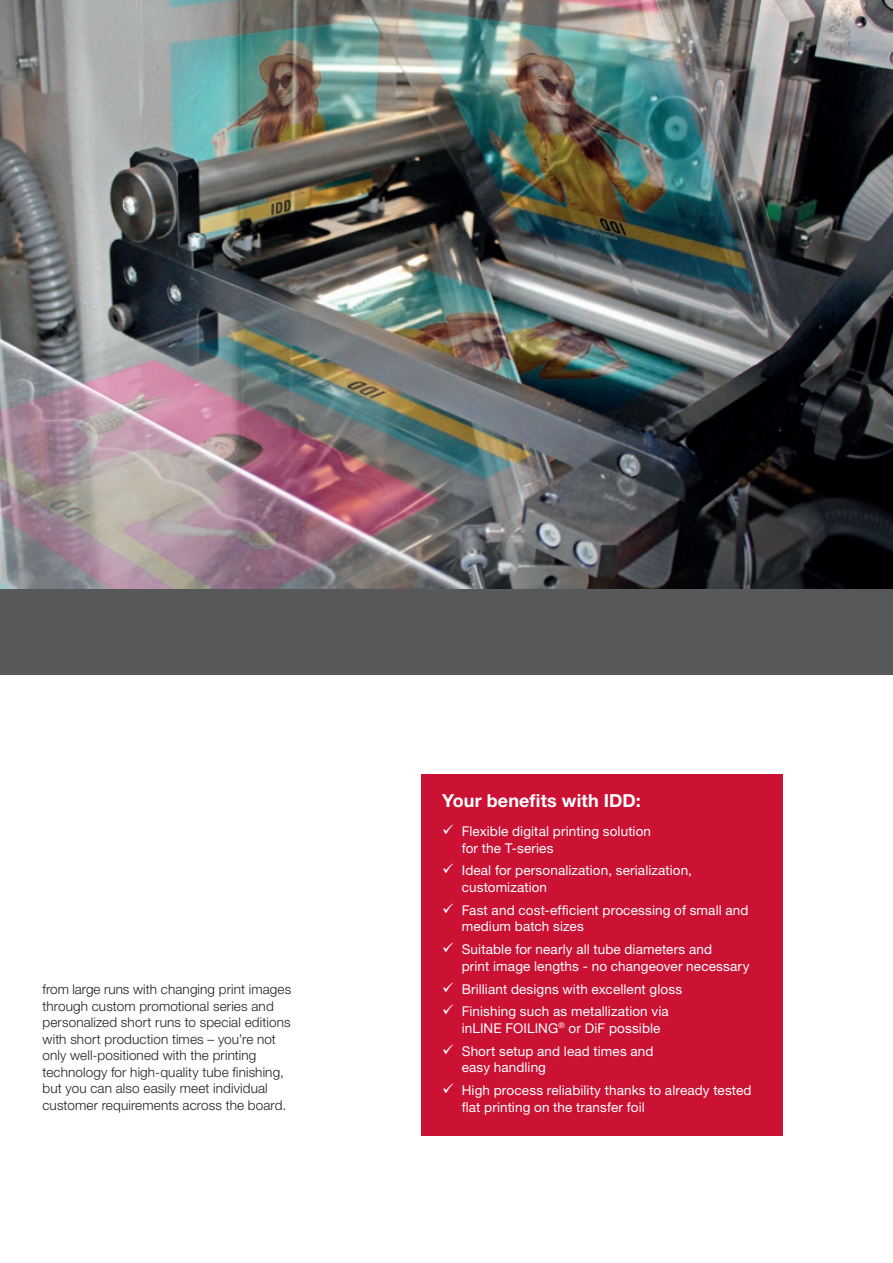
<style>
.page{position:relative;width:893px;height:1263px;background:#fff}
.page>*{position:absolute;margin:0;border:0;box-sizing:border-box;transform-origin:0 0}
.t1{font:700 18px "Helvetica Neue LT Std";letter-spacing:.005em;color:#fff}
.t2{font:13.5px/16.5px "Helvetica Neue LT Std";letter-spacing:.01em;color:#fff}
.t3{font:300 13.5px/16.5px "Helvetica Neue LT Std";letter-spacing:.01em;color:#231f20}
</style>
<div class="page">
<div style="left:0;top:421px;width:893px;height:253px;background:#57585a"></div>
<img style="left:0;top:0;width:893px;height:589px">
<div style="left:421px;top:774px;width:361px;height:361px;background:#cb1134"></div>
<p class="t3" style="left:43px;top:981px;width:250px">from large runs with changing print images through custom promotional series and personalized short runs to special editions with short production times – you’re not only well-positioned with the printing technology for high-quality tube finishing, but you can also easily meet individual customer requirements across the board.</p>
<h1 class="t1" style="left:442px;top:789px;width:200px">Your benefits with IDD:</h1>
<p class="t2" style="left:462px;top:823px;width:191px;text-indent:-20px">✓ Flexible digital printing solution for the T-series</p>
<p class="t2" style="left:462px;top:862px;width:232px;text-indent:-20px">✓ Ideal for personalization, serialization, customization</p>
<p class="t2" style="left:462px;top:901px;width:288px;text-indent:-20px">✓ Fast and cost-efficient processing of small and medium batch sizes</p>
<p class="t2" style="left:462px;top:941px;width:289px;text-indent:-20px">✓ Suitable for nearly all tube diameters and<br>print image lengths - no changeover necessary</p>
<p class="t2" style="left:442px;top:980px;width:241px">✓ Brilliant designs with excellent gloss</p>
<p class="t2" style="left:462px;top:1003px;width:208px;text-indent:-20px">✓ Finishing such as metallization via inLINE FOILING<sup>®</sup> or DiF possible</p>
<p class="t2" style="left:462px;top:1042px;width:193px;text-indent:-20px">✓ Short setup and lead times and easy handling</p>
<p class="t2" style="left:462px;top:1082px;width:291px;text-indent:-20px">✓ High process reliability thanks to already tested flat printing on the transfer foil</p>
</div>
